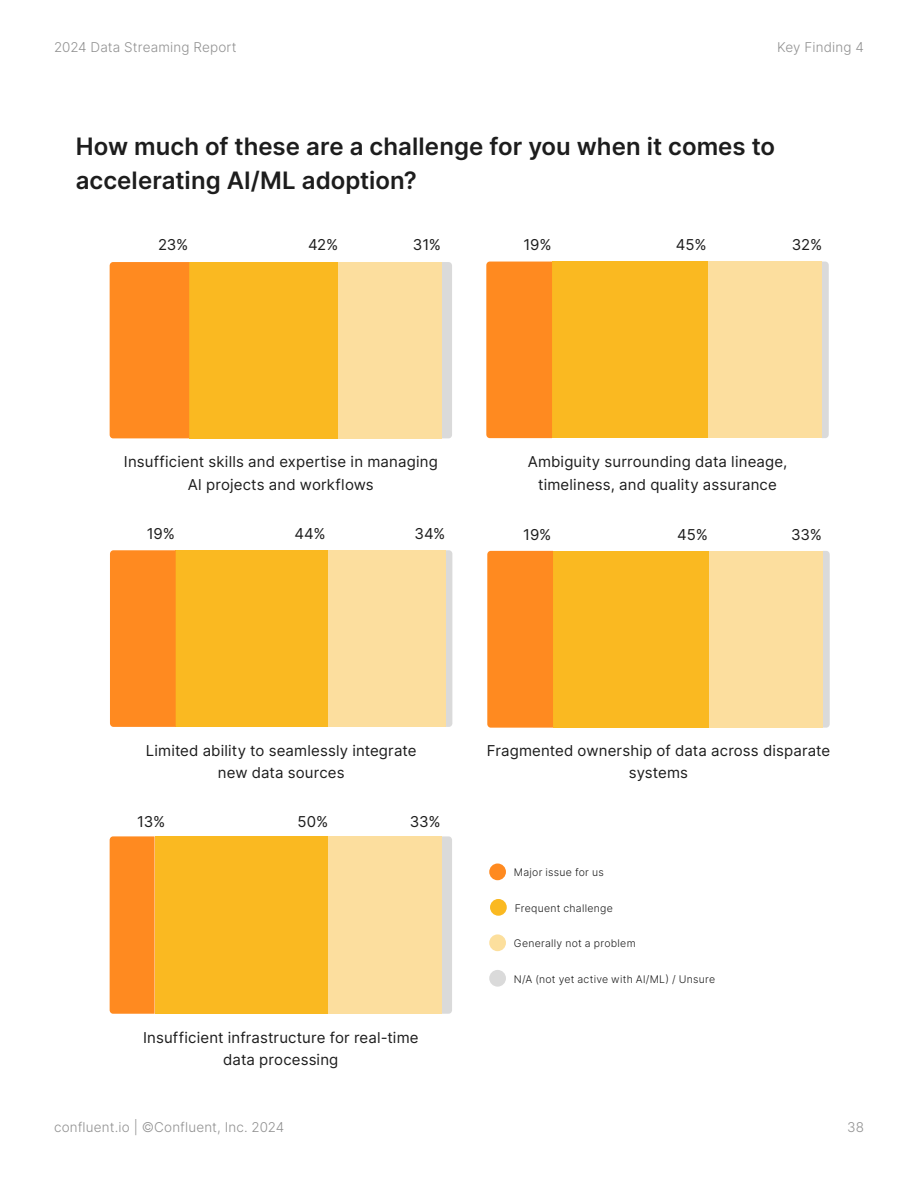
<style>
.page{position:relative;width:918px;height:1188px;background:#fff}
.page>*{position:absolute;margin:0;border:0;box-sizing:border-box;transform-origin:0 0}
.t1{font:600 24px/33.8px "Inter";color:#1d1d1d}
.t2{font:15px/22.5px "Inter";letter-spacing:.01em;color:#1d1d1d;text-align:center}
.t3{font:300 13.5px "Inter";letter-spacing:.01em;color:#919191}
.t4{font:300 10.5px "Inter";letter-spacing:.025em;color:#1d1d1d}
</style>
<div class="page">
<div style="left:489px;top:864px;width:17px;height:16px;background:#ff8a20;border-radius:50%"></div>
<div style="left:490px;top:899px;width:17px;height:17px;background:#fab921;border-radius:50%"></div>
<div style="left:489px;top:934px;width:17px;height:17px;background:#fcdf9d;border-radius:50%"></div>
<div style="left:489px;top:970px;width:17px;height:17px;background:#dadada;border-radius:50%"></div>
<div style="left:442px;top:836px;width:10px;height:178px;background:#dadada"></div>
<div style="left:328px;top:836px;width:114px;height:178px;background:#fcde9e"></div>
<div style="left:155px;top:836px;width:173px;height:178px;background:#fab921"></div>
<div style="left:110px;top:836px;width:45px;height:178px;background:#ff8a20"></div>
<svg style="left:822px;top:262px;width:7px;height:176px"></svg>
<div style="left:708px;top:262px;width:114px;height:176px;background:#fcde9e"></div>
<div style="left:552px;top:262px;width:156px;height:176px;background:#fab921"></div>
<div style="left:486px;top:262px;width:66px;height:176px;background:#ff8a20"></div>
<div style="left:442px;top:262px;width:10px;height:176px;background:#dadada"></div>
<div style="left:338px;top:262px;width:104px;height:176px;background:#fcde9e"></div>
<div style="left:189px;top:262px;width:149px;height:176px;background:#fab921"></div>
<div style="left:110px;top:262px;width:79px;height:176px;background:#ff8a20"></div>
<svg style="left:445px;top:550px;width:7px;height:177px"></svg>
<div style="left:328px;top:550px;width:117px;height:177px;background:#fcde9e"></div>
<div style="left:176px;top:550px;width:152px;height:177px;background:#fab921"></div>
<div style="left:110px;top:550px;width:66px;height:177px;background:#ff8a20"></div>
<svg style="left:823px;top:551px;width:7px;height:177px"></svg>
<div style="left:709px;top:551px;width:114px;height:177px;background:#fcde9e"></div>
<div style="left:553px;top:551px;width:156px;height:177px;background:#fab921"></div>
<div style="left:487px;top:551px;width:66px;height:177px;background:#ff8a20"></div>
<p class="t3" style="left:54px;top:37px;width:184px">2024 Data Streaming Report</p>
<p class="t3" style="left:777px;top:37px;width:88px">Key Finding 4</p>
<h1 class="t1" style="left:76px;top:129px;width:701px">How much of these are a challenge for you when it comes to accelerating AI/ML adoption?</h1>
<p class="t2" style="left:158px;top:233px;width:32px">23%</p>
<p class="t2" style="left:308px;top:233px;width:32px">42%</p>
<p class="t2" style="left:523px;top:233px;width:30px">19%</p>
<p class="t2" style="left:413px;top:233px;width:30px">31%</p>
<p class="t2" style="left:676px;top:233px;width:32px">45%</p>
<p class="t2" style="left:792px;top:233px;width:32px">32%</p>
<p class="t2" style="left:124px;top:450px;width:316px">Insufficient skills and expertise in managing<br>Al projects and workflows</p>
<p class="t2" style="left:528px;top:450px;width:261px">Ambiguity surrounding data lineage, timeliness, and quality assurance</p>
<p class="t2" style="left:147px;top:522px;width:30px">19%</p>
<p class="t2" style="left:294px;top:522px;width:33px">44%</p>
<p class="t2" style="left:414px;top:522px;width:32px">34%</p>
<p class="t2" style="left:523px;top:523px;width:30px">19%</p>
<p class="t2" style="left:677px;top:523px;width:32px">45%</p>
<p class="t2" style="left:791px;top:523px;width:33px">33%</p>
<p class="t2" style="left:146px;top:739px;width:272px">Limited ability to seamlessly integrate new data sources</p>
<p class="t2" style="left:137px;top:810px;width:30px">13%</p>
<p class="t2" style="left:298px;top:810px;width:32px">50%</p>
<p class="t2" style="left:410px;top:810px;width:33px">33%</p>
<p class="t2" style="left:143px;top:1025px;width:277px">Insufficient infrastructure for real-time data processing</p>
<p class="t3" style="left:54px;top:1117px;width:232px">confluent.io | ©Confluent, Inc. 2024</p>
<p class="t2" style="left:487px;top:739px;width:345px">Fragmented ownership of data across disparate systems</p>
<p class="t4" style="left:514px;top:865px;width:91px">Major issue for us</p>
<p class="t4" style="left:515px;top:900px;width:100px">Frequent challenge</p>
<p class="t4" style="left:514px;top:936px;width:123px">Generally not a problem</p>
<p class="t4" style="left:514px;top:971px;width:203px">N/A (not yet active with Al/ML) / Unsure</p>
<p class="t3" style="left:847px;top:1117px;width:18px">38</p>
</div>
